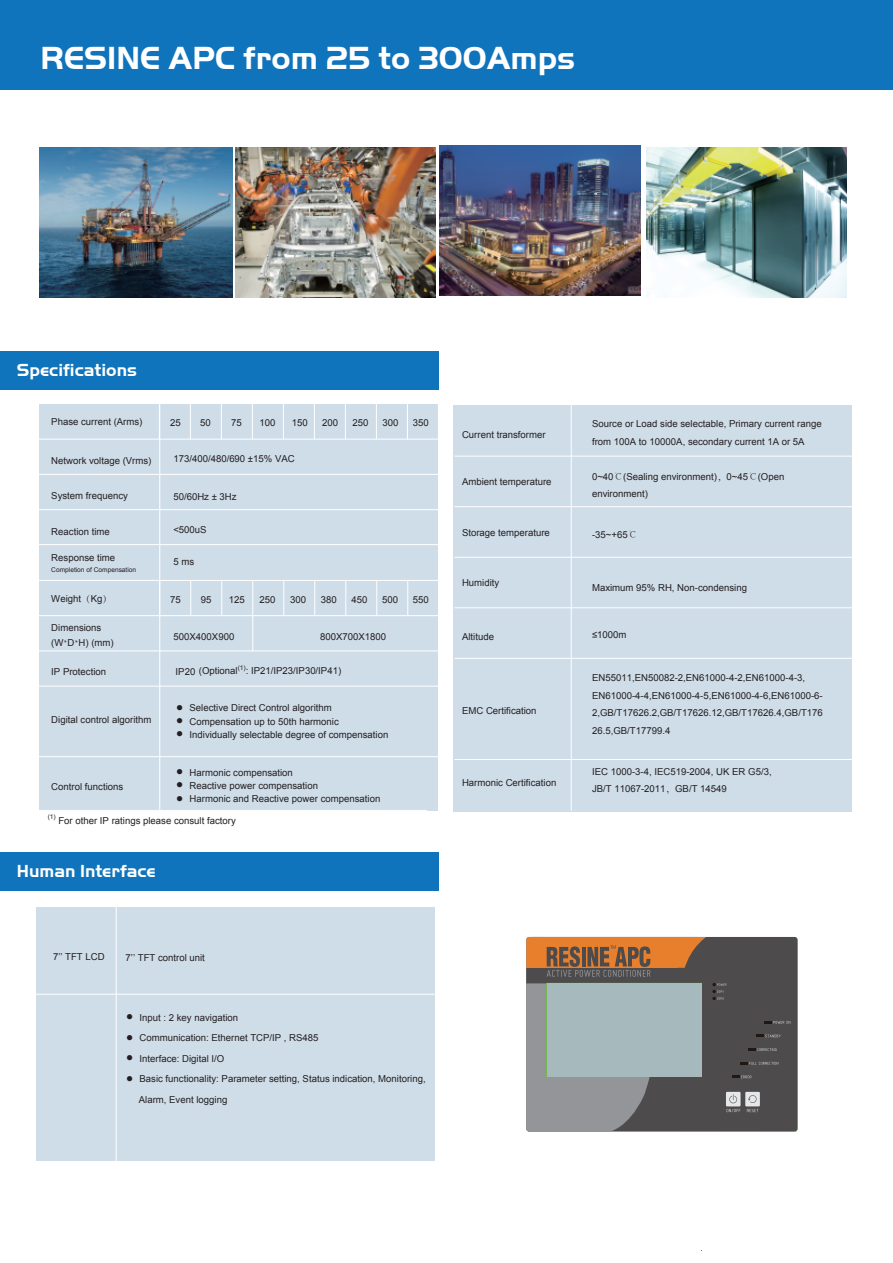
<style>
.page{position:relative;width:893px;height:1263px;background:#fff}
.page>*{position:absolute;margin:0;border:0;box-sizing:border-box;transform-origin:0 0}
.t1{font:700 33px "Handel Got D";color:#fff}
.t2{font:22.5px "ST Hupo";color:#231f20}
.t3{font:700 18px "Handel Got D";color:#fff}
.t4{font:9.6px/17.5px "Arial";color:#231f20}
.t5{font:6.6px "Arial";color:#231f20}
.s1{font-family:"Adobe Song Std";font-weight:300}
</style>
<div class="page">
<div style="left:453px;top:405px;width:399px;height:406px;background:#cfdde9"></div>
<div style="left:39px;top:404px;width:399px;height:406px;background:#cfdde9"></div>
<div style="left:36px;top:907px;width:399px;height:253px;background:#cfdde9"></div>
<div style="left:0;top:351px;width:439px;height:39px;background:#1074bc"></div>
<div style="left:0;top:0;width:893px;height:89px;background:#1074bc"></div>
<div style="left:0;top:852px;width:439px;height:39px;background:#1074bc"></div>
<img style="left:39px;top:147px;width:193px;height:151px">
<img style="left:236px;top:148px;width:200px;height:150px">
<img style="left:440px;top:146px;width:200px;height:150px">
<img style="left:647px;top:147px;width:199px;height:151px">
<hr style="left:454px;top:456px;width:398px;height:1px;background:#fff">
<hr style="left:35px;top:439px;width:415px;height:1px;background:#fff">
<hr style="left:159px;top:401px;width:1px;height:414px;background:#fff">
<hr style="left:190px;top:401px;width:1px;height:38px;background:#fff">
<hr style="left:221px;top:401px;width:1px;height:38px;background:#fff">
<hr style="left:252px;top:401px;width:1px;height:38px;background:#fff">
<hr style="left:283px;top:401px;width:1px;height:38px;background:#fff">
<hr style="left:314px;top:401px;width:1px;height:38px;background:#fff">
<hr style="left:345px;top:401px;width:1px;height:38px;background:#fff">
<hr style="left:376px;top:400px;width:1px;height:39px;background:#fff">
<hr style="left:407px;top:401px;width:1px;height:38px;background:#fff">
<hr style="left:190px;top:580px;width:1px;height:36px;background:#fff">
<hr style="left:221px;top:580px;width:1px;height:36px;background:#fff">
<hr style="left:252px;top:580px;width:1px;height:71px;background:#fff">
<hr style="left:283px;top:580px;width:1px;height:36px;background:#fff">
<hr style="left:314px;top:580px;width:1px;height:36px;background:#fff">
<hr style="left:345px;top:580px;width:1px;height:36px;background:#fff">
<hr style="left:376px;top:580px;width:1px;height:36px;background:#fff">
<hr style="left:407px;top:580px;width:1px;height:36px;background:#fff">
<hr style="left:35px;top:474px;width:415px;height:1px;background:#fff">
<hr style="left:35px;top:509px;width:415px;height:1px;background:#fff">
<hr style="left:37px;top:544px;width:415px;height:1px;background:#fff">
<hr style="left:35px;top:580px;width:415px;height:1px;background:#fff">
<hr style="left:35px;top:615px;width:415px;height:1px;background:#fff">
<hr style="left:35px;top:651px;width:415px;height:1px;background:#fff">
<hr style="left:35px;top:686px;width:415px;height:1px;background:#fff">
<hr style="left:35px;top:756px;width:415px;height:1px;background:#fff">
<hr style="left:29px;top:994px;width:415px;height:1px;background:#fff">
<hr style="left:116px;top:900px;width:1px;height:262px;background:#fff">
<hr style="left:454px;top:506px;width:398px;height:1px;background:#fff">
<hr style="left:571px;top:405px;width:1px;height:406px;background:#fff">
<hr style="left:454px;top:557px;width:398px;height:1px;background:#fff">
<hr style="left:454px;top:607px;width:398px;height:1px;background:#fff">
<hr style="left:454px;top:658px;width:398px;height:1px;background:#fff">
<hr style="left:454px;top:759px;width:398px;height:1px;background:#fff">
<svg style="left:526px;top:937px;width:272px;height:195px;background:#7d7a76"></svg>
<h1 class="t1" style="left:40px;top:39px;width:536px">RESINE APC from 25 to 300Amps</h1>
<h3 class="t3" style="left:17px;top:360px;width:122px">Specifications</h3>
<p class="t4" style="left:51px;top:413px;width:93px">Phase current (Arms)</p>
<p class="t4" style="left:51px;top:451px;width:102px">Network voltage (Vrms)</p>
<p class="t4" style="left:51px;top:487px;width:78px">System frequency</p>
<p class="t4" style="left:51px;top:522px;width:60px">Reaction time</p>
<p class="t4" style="left:51px;top:548px;width:65px">Response time</p>
<p class="t5" style="left:51px;top:565px;width:86px">Completion of Compensation</p>
<p class="t4" style="left:51px;top:589px;width:62px">Weight<span class="s1">（</span>Kg<span class="s1">）</span></p>
<p class="t4" style="left:51px;top:620px;width:64px;line-height:14.5px">Dimensions (W<span class="s1">*</span>D<span class="s1">*</span>H) (mm)</p>
<p class="t4" style="left:51px;top:663px;width:56px">IP Protection</p>
<p class="t4" style="left:51px;top:710px;width:102px">Digital control algorithm</p>
<p class="t4" style="left:51px;top:778px;width:73px">Control functions</p>
<p class="t4" style="left:170px;top:413px;width:12px">25</p>
<p class="t4" style="left:200px;top:413px;width:12px">50</p>
<p class="t4" style="left:231px;top:413px;width:12px">75</p>
<p class="t4" style="left:260px;top:413px;width:17px">100</p>
<p class="t4" style="left:292px;top:413px;width:17px">150</p>
<p class="t4" style="left:322px;top:413px;width:17px">200</p>
<p class="t4" style="left:352px;top:413px;width:17px">250</p>
<p class="t4" style="left:383px;top:413px;width:17px">300</p>
<p class="t4" style="left:413px;top:413px;width:17px">350</p>
<p class="t4" style="left:173px;top:450px;width:123px">173/400/480/690 ±15% VAC</p>
<p class="t4" style="left:173px;top:488px;width:65px">50/60Hz ± 3Hz</p>
<p class="t4" style="left:173px;top:521px;width:35px">&lt;500uS</p>
<p class="t4" style="left:173px;top:553px;width:22px">5 ms</p>
<p class="t4" style="left:170px;top:591px;width:12px">75</p>
<p class="t4" style="left:201px;top:591px;width:12px">95</p>
<p class="t4" style="left:229px;top:591px;width:17px">125</p>
<p class="t4" style="left:260px;top:591px;width:17px">250</p>
<p class="t4" style="left:290px;top:591px;width:17px">300</p>
<p class="t4" style="left:321px;top:591px;width:17px">380</p>
<p class="t4" style="left:352px;top:591px;width:17px">450</p>
<p class="t4" style="left:382px;top:591px;width:17px">500</p>
<p class="t4" style="left:413px;top:591px;width:17px">550</p>
<p class="t4" style="left:174px;top:628px;width:62px">500X400X900</p>
<p class="t4" style="left:320px;top:628px;width:68px">800X700X1800</p>
<p class="t5" style="left:238px;top:663px;width:10px">(1)</p>
<p class="t4" style="left:246px;top:662px;width:97px">: IP21/IP23/IP30/IP41)</p>
<p class="t4" style="left:176px;top:662px;width:64px">IP20 (Optional</p>
<h2 class="t2" style="left:176px;top:692px;width:10px">.</h2>
<p class="t4" style="left:190px;top:699px;width:144px">Selective Direct Control algorithm</p>
<h2 class="t2" style="left:176px;top:705px;width:10px">.</h2>
<p class="t4" style="left:190px;top:712px;width:151px">Compensation up to 50th harmonic</p>
<h2 class="t2" style="left:176px;top:718px;width:10px">.</h2>
<p class="t4" style="left:190px;top:726px;width:200px">Individually selectable degree of compensation</p>
<h2 class="t2" style="left:176px;top:756px;width:10px">.</h2>
<p class="t4" style="left:190px;top:764px;width:105px">Harmonic compensation</p>
<h2 class="t2" style="left:176px;top:769px;width:10px">.</h2>
<p class="t4" style="left:190px;top:777px;width:130px">Reactive power compensation</p>
<h2 class="t2" style="left:176px;top:783px;width:10px">.</h2>
<p class="t4" style="left:190px;top:790px;width:192px">Harmonic and Reactive power compensation</p>
<p class="t5" style="left:48px;top:813px;width:10px">(1)</p>
<p class="t4" style="left:58px;top:812px;width:179px">For other IP ratings please consult factory</p>
<h3 class="t3" style="left:17px;top:861px;width:140px">Human Interface</h3>
<p class="t4" style="left:53px;top:948px;width:53px">7’’ TFT LCD</p>
<p class="t4" style="left:126px;top:949px;width:81px">7’’ TFT control unit</p>
<h2 class="t2" style="left:126px;top:1001px;width:10px">.</h2>
<p class="t4" style="left:140px;top:1008px;width:100px">Input : 2 key navigation</p>
<h2 class="t2" style="left:126px;top:1021px;width:10px">.</h2>
<p class="t4" style="left:140px;top:1029px;width:181px">Communication: Ethernet TCP/IP , RS485</p>
<h2 class="t2" style="left:126px;top:1042px;width:10px">.</h2>
<p class="t4" style="left:140px;top:1049px;width:86px">Interface: Digital I/O</p>
<h2 class="t2" style="left:126px;top:1062px;width:10px">.</h2>
<p class="t4" style="left:139px;top:1068px;width:288px;line-height:20.5px">Basic functionality: Parameter setting, Status indication, Monitoring,<br>Alarm, Event logging</p>
<p class="t4" style="left:462px;top:425px;width:85px">Current transformer</p>
<p class="t4" style="left:462px;top:473px;width:91px">Ambient temperature</p>
<p class="t4" style="left:462px;top:524px;width:89px">Storage temperature</p>
<p class="t4" style="left:462px;top:574px;width:39px">Humidity</p>
<p class="t4" style="left:462px;top:628px;width:33px">Altitude</p>
<p class="t4" style="left:462px;top:702px;width:76px">EMC Certification</p>
<p class="t4" style="left:462px;top:774px;width:96px">Harmonic Certification</p>
<p class="t4" style="left:592px;top:415px;width:231px">Source or Load side selectable, Primary current range from 100A to 10000A, secondary current 1A or 5A</p>
<p class="t4" style="left:592px;top:468px;width:194px">0~40<span class="s1">℃</span>(Sealing environment)<span class="s1">，</span>0~45<span class="s1">℃</span>(Open environment)</p>
<p class="t4" style="left:592px;top:526px;width:47px">-35~+65<span class="s1">℃</span></p>
<p class="t4" style="left:592px;top:579px;width:157px">Maximum 95% RH, Non-condensing</p>
<p class="t4" style="left:592px;top:626px;width:36px">≤1000m</p>
<p class="t4" style="left:592px;top:669px;width:232px">EN55011,EN50082-2,EN61000-4-2,EN61000-4-3, EN61000-4-4,EN61000-4-5,EN61000-4-6,EN61000-6- 2,GB/T17626.2,GB/T17626.12,GB/T17626.4,GB/T176<br>26.5,GB/T17799.4</p>
<p class="t4" style="left:592px;top:763px;width:181px">IEC 1000-3-4, IEC519-2004, UK ER G5/3,<br>JB/T 11067-2011<span class="s1">，</span>GB/T 14549</p>
</div>
